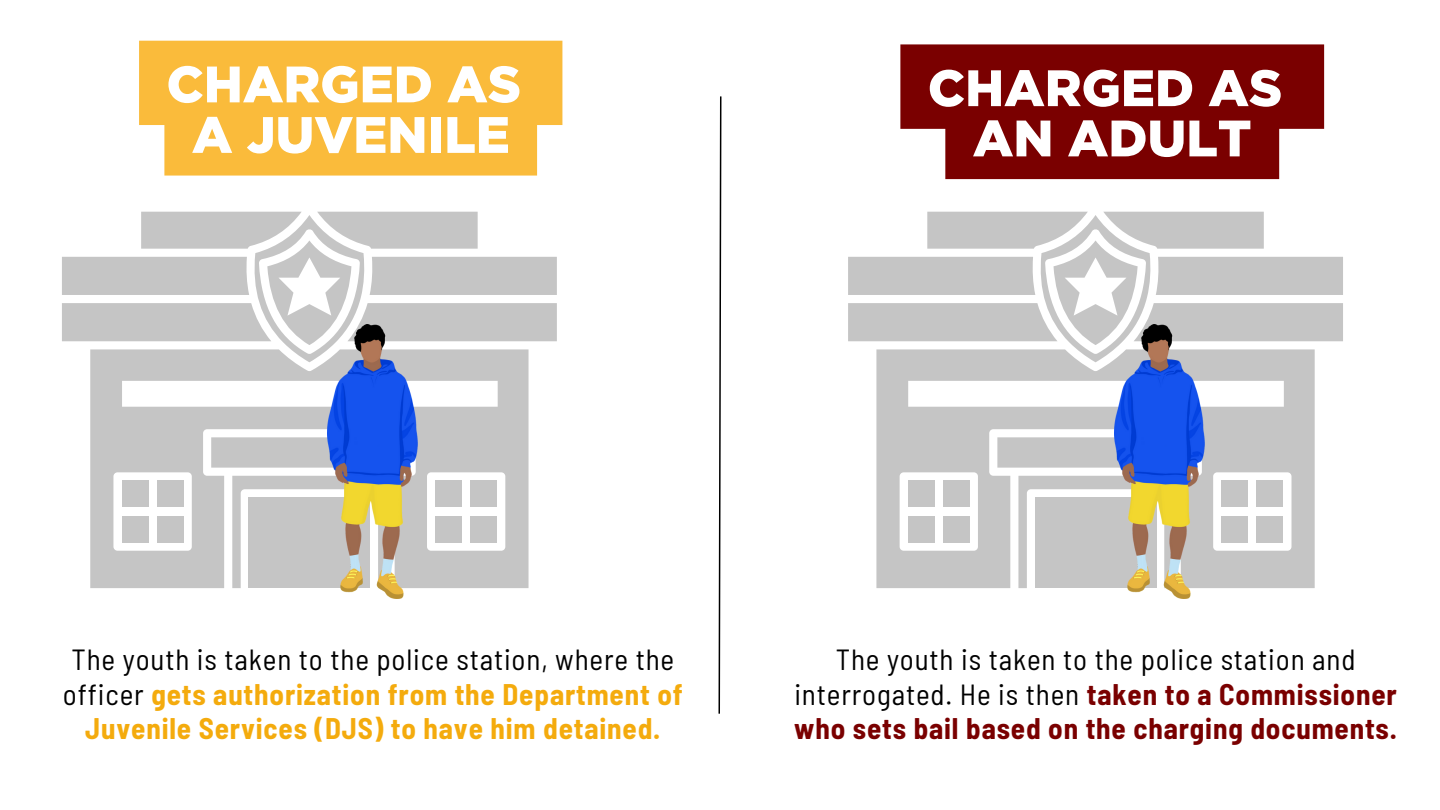
<style>
.page{position:relative;width:1440px;height:810px;background:#fff}
.page>*{position:absolute;margin:0;border:0;box-sizing:border-box;transform-origin:0 0}
.t1{font:900 51.2px/50.2px "Gotham";color:#fff;text-align:center}
.t2{font:700 semi-condensed 29.1px/34.5px "Barlow";letter-spacing:.03em;color:#f4ab0d;text-align:center}
.t3{font:700 semi-condensed 29.1px/34.5px "Barlow";letter-spacing:.03em;color:#7a0000;text-align:center}
.s1{font-weight:400;color:#000}
</style>
<div class="page">
<svg style="left:62px;top:212px;width:495px;height:137px"></svg>
<svg style="left:90px;top:349px;width:439px;height:239px;fill:#c5c5c5"></svg>
<div style="left:470px;top:516px;width:27px;height:27px;background:#c5c5c5"></div>
<div style="left:470px;top:480px;width:27px;height:27px;background:#c5c5c5"></div>
<div style="left:435px;top:480px;width:27px;height:27px;background:#c5c5c5"></div>
<img style="left:328px;top:325px;width:90px;height:273px">
<svg style="left:718px;top:96px;width:4px;height:618px"></svg>
<svg style="left:900px;top:44px;width:424px;height:135px;fill:#7a0000"></svg>
<svg style="left:848px;top:212px;width:495px;height:137px"></svg>
<svg style="left:876px;top:349px;width:439px;height:239px;fill:#c5c5c5"></svg>
<div style="left:1256px;top:516px;width:27px;height:27px;background:#c5c5c5"></div>
<div style="left:1256px;top:480px;width:27px;height:27px;background:#c5c5c5"></div>
<div style="left:1221px;top:480px;width:27px;height:27px;background:#c5c5c5"></div>
<img style="left:1114px;top:325px;width:90px;height:273px">
<div style="left:139px;top:41px;width:423px;height:135px;background:#fabb3b"></div>
<h1 class="t1" style="left:167px;top:58px;width:356px;line-height:50.5px">CHARGED AS<br>A JUVENILE</h1>
<h1 class="t1" style="left:928px;top:62px;width:356px">CHARGED AS<br>AN ADULT</h1>
<p class="t2" style="left:63px;top:642px;width:621px"><span class="s1">The youth is taken to the police station, where the officer</span> gets authorization from the Department of<br>Juvenile Services (DJS) to have him detained.</p>
<p class="t3" style="left:794px;top:642px;width:604px"><span class="s1">The youth is taken to the police station and interrogated. He is then</span> taken to a Commissioner who sets bail based on the charging documents.</p>
</div>
